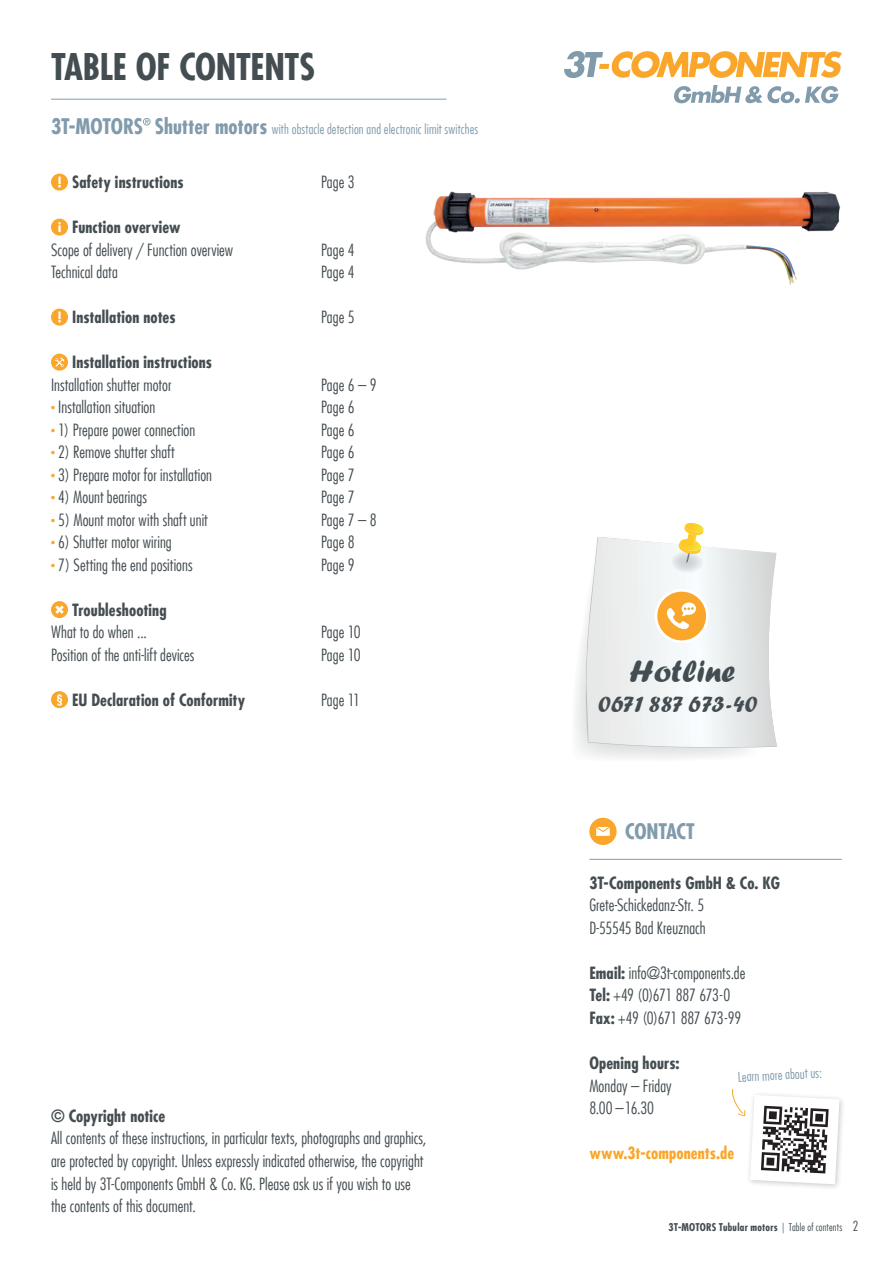
<style>
.page{position:relative;width:893px;height:1263px;background:#fff}
.page>*{position:absolute;margin:0;border:0;box-sizing:border-box;transform-origin:0 0}
.t1{font:700 condensed 36px "Futura LT";letter-spacing:-.01em;color:#444d51}
.t2{font:32.1px "Forte";color:#444d51}
.t3{font:24px "Forte";color:#444d51}
.t4{font:700 condensed 21px "Futura LT";letter-spacing:-.015em;color:#819bac}
.t5{font:300 condensed 16.65px "Futura LT";letter-spacing:.005em;color:#444d51}
.t6{font:300 condensed 16.5px/22.5px "Futura LT";letter-spacing:.005em;color:#444d51}
.t7{font:700 condensed 16.5px "Futura LT";letter-spacing:.005em;color:#444d51}
.t8{font:700 condensed 16.5px "Futura LT";letter-spacing:.005em;color:#f9a62a}
.t9{font:300 condensed 13.5px "Futura LT";letter-spacing:.01em;color:#819bac}
.t10{font:300 condensed 13.5px "Futura LT";color:#444d51}
.t11{font:700 condensed 10.5px "Futura LT";letter-spacing:.015em;color:#444d51}
.s1{font-weight:700;font-size:21px}
.s2{font-size:9.15px;color:#f9a62a}
.s3{font-size:16.65px}
.s4{font-weight:700}
.s5{font-weight:300}
</style>
<div class="page">
<img style="left:425px;top:191px;width:416px;height:94px">
<hr style="left:51px;top:99px;width:395px;height:1px;background:#819bac">
<svg style="left:143px;top:118px;width:8px;height:7px"></svg>
<div style="left:51px;top:174px;width:17px;height:17px;background:#f9a62a;border-radius:50%"></div>
<svg style="left:58px;top:177px;width:3px;height:11px"></svg>
<div style="left:51px;top:219px;width:17px;height:17px;background:#f9a62a;border-radius:50%"></div>
<svg style="left:58px;top:222px;width:3px;height:10px"></svg>
<div style="left:51px;top:309px;width:17px;height:17px;background:#f9a62a;border-radius:50%"></div>
<svg style="left:58px;top:312px;width:3px;height:11px"></svg>
<div style="left:51px;top:354px;width:17px;height:17px;background:#f9a62a;border-radius:50%"></div>
<svg style="left:55px;top:357px;width:10px;height:10px"></svg>
<div style="left:51px;top:601px;width:17px;height:17px;background:#f9a62a;border-radius:50%"></div>
<svg style="left:55px;top:605px;width:9px;height:9px"></svg>
<div style="left:51px;top:691px;width:17px;height:17px;background:#f9a62a;border-radius:50%"></div>
<svg style="left:57px;top:694px;width:5px;height:12px"></svg>
<svg style="left:564px;top:51px;width:278px;height:27px"></svg>
<svg style="left:674px;top:85px;width:164px;height:18px"></svg>
<svg style="left:575px;top:658px;width:172px;height:100px;fill:#eff0f0"></svg>
<div style="left:746px;top:1091px;width:100px;height:100px;background:#231f20;opacity:.25"></div>
<svg style="left:732px;top:1089px;width:107px;height:95px"></svg>
<svg style="left:581px;top:523px;width:196px;height:225px"></svg>
<div style="left:589px;top:818px;width:28px;height:27px;background:#f9a62a;border-radius:50%"></div>
<svg style="left:596px;top:827px;width:14px;height:9px"></svg>
<hr style="left:589px;top:859px;width:253px;height:1px;background:#819bac">
<h1 class="t1" style="left:51px;top:44px;width:266px">TABLE OF CONTENTS</h1>
<p class="t9" style="left:51px;top:121px;width:429px"><span class="s1">3T-MOTORS Shutter motors</span> with obstacle detection and electronic limit switches</p>
<p class="t7" style="left:72px;top:172px;width:113px">Safety instructions</p>
<p class="t6" style="left:321px;top:171px;width:35px">Page 3</p>
<p class="t7" style="left:72px;top:217px;width:110px">Function overview</p>
<p class="t6" style="left:51px;top:238px;width:184px">Scope of delivery / Function overview</p>
<p class="t6" style="left:321px;top:238px;width:35px">Page 4</p>
<p class="t6" style="left:51px;top:261px;width:68px">Technical data</p>
<p class="t6" style="left:321px;top:261px;width:35px">Page 4</p>
<p class="t7" style="left:72px;top:307px;width:105px">Installation notes</p>
<p class="t6" style="left:321px;top:306px;width:35px">Page 5</p>
<p class="t7" style="left:72px;top:352px;width:142px">Installation instructions</p>
<p class="t6" style="left:51px;top:373px;width:122px">Installation shutter motor</p>
<p class="t6" style="left:321px;top:373px;width:57px">Page 6 – 9</p>
<p class="t5" style="left:51px;top:397px;width:106px"><span class="s2">•</span> Installation situation</p>
<p class="t6" style="left:321px;top:396px;width:35px">Page <span class="s3">6</span></p>
<p class="t6" style="left:51px;top:418px;width:146px"><span class="s2">•</span> <span class="s3">1)</span> Prepare power connection</p>
<p class="t6" style="left:321px;top:418px;width:35px">Page 6</p>
<p class="t6" style="left:51px;top:441px;width:125px"><span class="s2">•</span> <span class="s3">2)</span> Remove shutter shaft</p>
<p class="t6" style="left:321px;top:441px;width:35px">Page 6</p>
<p class="t6" style="left:51px;top:463px;width:163px"><span class="s2">•</span> <span class="s3">3)</span> Prepare motor for installation</p>
<p class="t6" style="left:321px;top:463px;width:35px">Page 7</p>
<p class="t6" style="left:51px;top:486px;width:97px"><span class="s2">•</span> <span class="s3">4)</span> Mount bearings</p>
<p class="t6" style="left:321px;top:486px;width:35px">Page 7</p>
<p class="t6" style="left:51px;top:508px;width:158px"><span class="s2">•</span> <span class="s3">5)</span> Mount motor with shaft unit</p>
<p class="t6" style="left:321px;top:508px;width:57px">Page 7 – 8</p>
<p class="t6" style="left:51px;top:531px;width:122px"><span class="s2">•</span> <span class="s3">6)</span> Shutter motor wiring</p>
<p class="t6" style="left:321px;top:531px;width:35px">Page 8</p>
<p class="t6" style="left:51px;top:553px;width:143px"><span class="s2">•</span> <span class="s3">7)</span> Setting the end positions</p>
<p class="t6" style="left:321px;top:553px;width:35px">Page 9</p>
<p class="t7" style="left:72px;top:599px;width:96px">Troubleshooting</p>
<p class="t6" style="left:51px;top:621px;width:98px">What to do when ...</p>
<p class="t6" style="left:321px;top:621px;width:41px">Page 10</p>
<p class="t6" style="left:51px;top:643px;width:145px">Position of the anti-lift devices</p>
<p class="t6" style="left:321px;top:643px;width:41px">Page 10</p>
<p class="t7" style="left:72px;top:689px;width:175px">EU Declaration of Conformity</p>
<p class="t6" style="left:321px;top:688px;width:41px">Page 11</p>
<p class="t7" style="left:51px;top:1106px;width:116px">© Copyright notice</p>
<p class="t6" style="left:51px;top:1127px;width:377px">All contents of these instructions, in particular texts, photographs and graphics, are protected by copyright. Unless expressly indicated otherwise, the copyright is held by 3T-Components GmbH &amp; Co. KG. Please ask us if you wish to use the contents of this document.</p>
<h2 class="t2" style="left:630px;top:653px;width:107px">Hotline</h2>
<h3 class="t3" style="left:598px;top:690px;width:161px">0671 887 673-40</h3>
<p class="t4" style="left:625px;top:819px;width:71px">CONTACT</p>
<p class="t7" style="left:589px;top:873px;width:192px">3T-Components GmbH &amp; Co. KG</p>
<p class="t6" style="left:589px;top:894px;width:118px">Grete-Schickedanz-Str. 5<br>D-55545 Bad Kreuznach</p>
<p class="t6" style="left:589px;top:961px;width:158px"><span class="s4">Email:</span> info@3t-components.de<br><span class="s4">Tel:</span> +49 (0)671 887 673-0<br><span class="s4">Fax:</span> +49 (0)671 887 673-99</p>
<p class="t7" style="left:589px;top:1053px;width:92px">Opening hours:</p>
<p class="t6" style="left:589px;top:1074px;width:84px">Monday – Friday<br>8.00 – 16.30</p>
<p class="t8" style="left:589px;top:1143px;width:146px">www.3t-components.de</p>
<p class="t9" style="left:737px;top:1069px;width:86px;rotate:-3deg">Learn more about us:</p>
<p class="t11" style="left:669px;top:1221px;width:175px">3T-MOTORS Tubular motors <span class="s5">| Table of contents</span></p>
<p class="t10" style="left:853px;top:1218px;width:7px">2</p>
</div>
